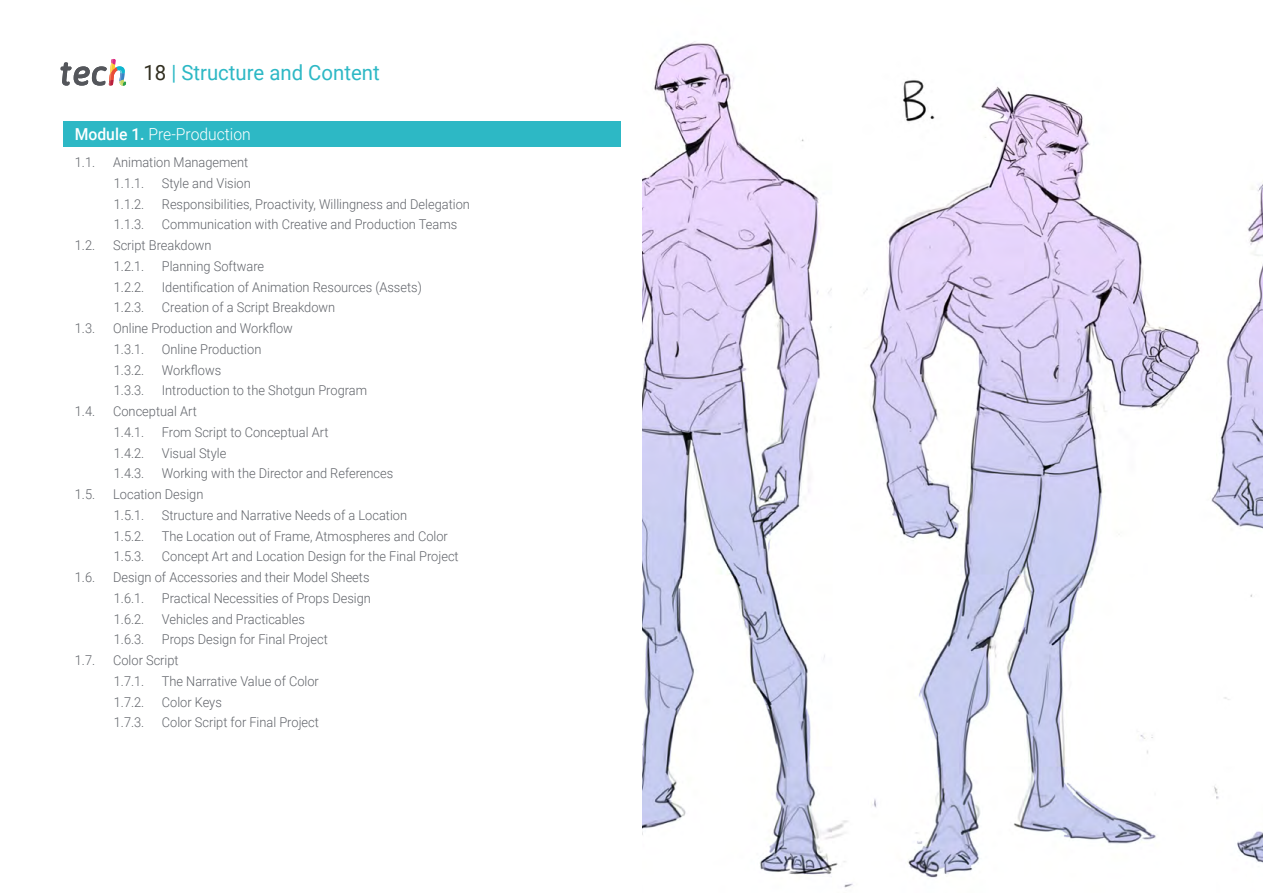
<style>
.page{position:relative;width:1263px;height:893px;background:#fff}
.page>*{position:absolute;margin:0;border:0;box-sizing:border-box;transform-origin:0 0}
.t1{font:21px "Roboto";color:#2db8c5}
.t2{font:300 16.5px "Roboto";color:#fff;scale:.95 1}
.t3{font:300 13.5px/20.7px "Roboto";color:#61646a;scale:.95 1}
.s1{color:#312e20}
.s2{font-weight:500}
</style>
<div class="page">
<img style="left:642px;top:41px;width:621px;height:847px">
<div style="left:64px;top:121px;width:557px;height:25px;background:#2db8c5"></div>
<svg style="left:61px;top:59px;width:65px;height:27px"></svg>
<h1 class="t1" style="left:144px;top:57px;width:238px"><span class="s1">18</span> | Structure and Content</h1>
<p class="t2" style="left:75px;top:123px;width:187px"><span class="s2">Module 1.</span> Pre-Production</p>
<p class="t3" style="left:75px;top:151px;width:23px">1.1.</p>
<p class="t3" style="left:113px;top:151px;width:144px">Animation Management<br>1.1.1.</p>
<p class="t3" style="left:162px;top:172px;width:95px">Style and Vision</p>
<p class="t3" style="left:114px;top:193px;width:34px">1.1.2.</p>
<p class="t3" style="left:162px;top:193px;width:326px">Responsibilities, Proactivity, Willingness and Delegation</p>
<p class="t3" style="left:114px;top:214px;width:34px">1.1.3.</p>
<p class="t3" style="left:162px;top:214px;width:312px">Communication with Creative and Production Teams</p>
<p class="t3" style="left:75px;top:234px;width:23px">1.2.</p>
<p class="t3" style="left:113px;top:234px;width:105px">Script Breakdown<br>1.2.1.</p>
<p class="t3" style="left:162px;top:255px;width:109px">Planning Software</p>
<p class="t3" style="left:114px;top:276px;width:34px">1.2.2.</p>
<p class="t3" style="left:162px;top:276px;width:275px">Identification of Animation Resources (Assets)</p>
<p class="t3" style="left:114px;top:297px;width:34px">1.2.3.</p>
<p class="t3" style="left:162px;top:297px;width:184px">Creation of a Script Breakdown</p>
<p class="t3" style="left:75px;top:317px;width:23px">1.3.</p>
<p class="t3" style="left:113px;top:317px;width:191px">Online Production and Workflow<br>1.3.1.</p>
<p class="t3" style="left:162px;top:338px;width:106px">Online Production</p>
<p class="t3" style="left:114px;top:359px;width:34px">1.3.2.</p>
<p class="t3" style="left:162px;top:359px;width:64px">Workflows</p>
<p class="t3" style="left:114px;top:380px;width:34px">1.3.3.</p>
<p class="t3" style="left:162px;top:380px;width:218px">Introduction to the Shotgun Program</p>
<p class="t3" style="left:75px;top:400px;width:23px">1.4.</p>
<p class="t3" style="left:113px;top:400px;width:90px">Conceptual Art<br>1.4.1.</p>
<p class="t3" style="left:162px;top:421px;width:177px">From Script to Conceptual Art</p>
<p class="t3" style="left:114px;top:442px;width:34px">1.4.2.</p>
<p class="t3" style="left:162px;top:442px;width:69px">Visual Style</p>
<p class="t3" style="left:114px;top:463px;width:34px">1.4.3.</p>
<p class="t3" style="left:162px;top:463px;width:245px">Working with the Director and References</p>
<p class="t3" style="left:75px;top:483px;width:23px">1.5.</p>
<p class="t3" style="left:113px;top:483px;width:97px">Location Design<br>1.5.1.</p>
<p class="t3" style="left:162px;top:504px;width:260px">Structure and Narrative Needs of a Location</p>
<p class="t3" style="left:114px;top:525px;width:34px">1.5.2.</p>
<p class="t3" style="left:162px;top:525px;width:303px">The Location out of Frame, Atmospheres and Color</p>
<p class="t3" style="left:114px;top:546px;width:34px">1.5.3.</p>
<p class="t3" style="left:162px;top:546px;width:314px">Concept Art and Location Design for the Final Project</p>
<p class="t3" style="left:75px;top:566px;width:23px">1.6.</p>
<p class="t3" style="left:113px;top:566px;width:271px">Design of Accessories and their Model Sheets<br>1.6.1.</p>
<p class="t3" style="left:162px;top:587px;width:222px">Practical Necessities of Props Design</p>
<p class="t3" style="left:114px;top:608px;width:34px">1.6.2.</p>
<p class="t3" style="left:162px;top:608px;width:152px">Vehicles and Practicables</p>
<p class="t3" style="left:114px;top:629px;width:34px">1.6.3.</p>
<p class="t3" style="left:162px;top:629px;width:176px">Props Design for Final Project</p>
<p class="t3" style="left:75px;top:649px;width:23px">1.7.</p>
<p class="t3" style="left:113px;top:649px;width:71px">Color Script<br>1.7.1.</p>
<p class="t3" style="left:162px;top:670px;width:167px">The Narrative Value of Color</p>
<p class="t3" style="left:114px;top:691px;width:34px">1.7.2.</p>
<p class="t3" style="left:162px;top:691px;width:65px">Color Keys</p>
<p class="t3" style="left:114px;top:712px;width:34px">1.7.3.</p>
<p class="t3" style="left:162px;top:712px;width:167px">Color Script for Final Project</p>
</div>
